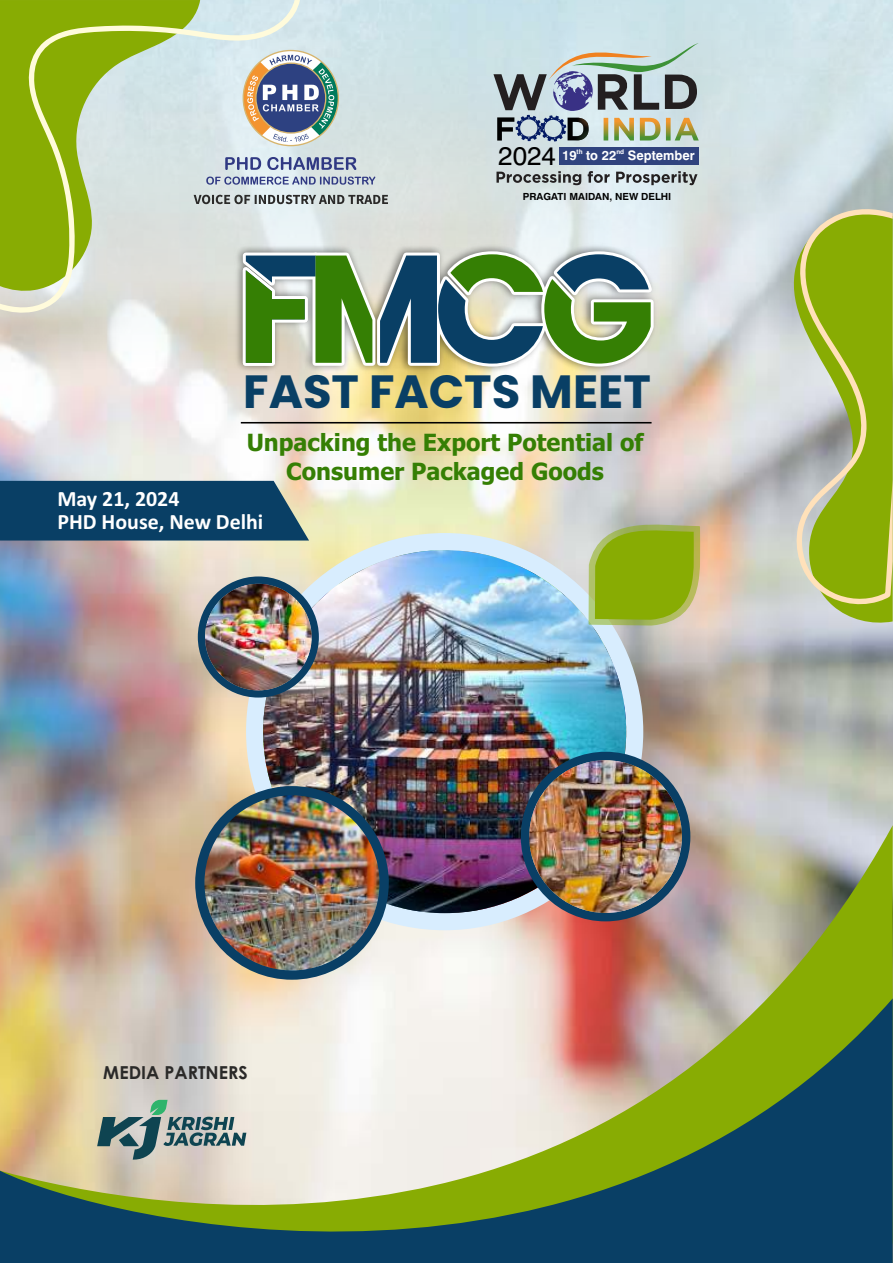
<style>
.page{position:relative;width:893px;height:1263px;background:#fff}
.page>*{position:absolute;margin:0;border:0;box-sizing:border-box;transform-origin:0 0}
.t1{font:700 46.5px "Poppins";color:#093f65}
.t2{font:700 23.7px/28.7px "Tahoma";color:#357f04;text-align:center}
.t3{font:700 21.9px/23.4px "Calibri";color:#fff}
.t4{font:700 17.85px "Century Gothic";color:#2b2a29}
.t5{font:700 13.05px "Swiss 721 BT";color:#fff}
.t6{font:700 9.75px "Swiss 721 BT";color:#000}
.t7{font:700 6.6px "Swiss 721 BT";color:#fff}
.s1{font-weight:400;font-size:25.8px;color:#000}
</style>
<div class="page">
<img style="left:0;top:0;width:893px;height:825px">
<img style="left:47px;top:208px;width:799px;height:617px">
<div style="left:246px;top:533px;width:397px;height:397px;background:#d8edfe;border-radius:50%"></div>
<img style="left:263px;top:550px;width:363px;height:363px;border-radius:50%">
<svg style="left:589px;top:520px;width:112px;height:105px;background:#98b22f"></svg>
<div style="left:198px;top:576px;width:121px;height:121px;background:#093f65;border-radius:50%"></div>
<div style="left:521px;top:752px;width:169px;height:169px;background:#093f65;border-radius:50%"></div>
<img style="left:529px;top:760px;width:153px;height:153px;border-radius:50%">
<img style="left:205px;top:584px;width:107px;height:106px;border-radius:50%">
<div style="left:195px;top:786px;width:194px;height:194px;background:#093f65;border-radius:50%"></div>
<div style="left:0;top:481px;width:309px;height:59px;background:#093f65"></div>
<img style="left:0;top:825px;width:893px;height:173px">
<svg style="left:0;top:998px;width:893px;height:265px;background:#8e9e84"></svg>
<img style="left:229px;top:237px;width:435px;height:143px">
<svg style="left:240px;top:248px;width:417px;height:122px;background:#82a181"></svg>
<svg style="left:240px;top:422px;width:412px;height:2px"></svg>
<svg style="left:0;top:0;width:300px;height:314px;background:#bbce95"></svg>
<img style="left:496px;top:172px;width:53px;height:11px">
<div style="left:559px;top:147px;width:140px;height:17px;background:#30437e"></div>
<svg style="left:493px;top:36px;width:206px;height:106px;background:#a6b4b4"></svg>
<svg style="left:243px;top:55px;width:95px;height:87px;background:#8e98a1"></svg>
<svg style="left:225px;top:157px;width:131px;height:13px;background:#8e98bb"></svg>
<svg style="left:206px;top:177px;width:169px;height:8px"></svg>
<svg style="left:194px;top:195px;width:194px;height:9px;background:#888d8d"></svg>
<svg style="left:789px;top:207px;width:104px;height:418px;background:#a3b850"></svg>
<img style="left:204px;top:795px;width:176px;height:175px;border-radius:50%">
<svg style="left:97px;top:1100px;width:149px;height:60px;background:#9da9a4"></svg>
<p class="t5" style="left:498px;top:150px;width:198px"><span class="s1">2024</span> 19 to 22 September</p>
<p class="t6" style="left:523px;top:193px;width:150px">PRAGATI MAIDAN, NEW DELHI</p>
<p class="t7" style="left:577px;top:149px;width:7px">th</p>
<p class="t7" style="left:616px;top:149px;width:9px">nd</p>
<h1 class="t1" style="left:243px;top:360px;width:409px">FAST FACTS MEET</h1>
<p class="t2" style="left:247px;top:430px;width:398px">Unpacking the Export Potential of<br>Consumer Packaged Goods</p>
<p class="t3" style="left:57px;top:488px;width:207px">May 21, 2024<br>PHD House, New Delhi</p>
<p class="t4" style="left:103px;top:1065px;width:146px">MEDIA PARTNERS</p>
</div>
